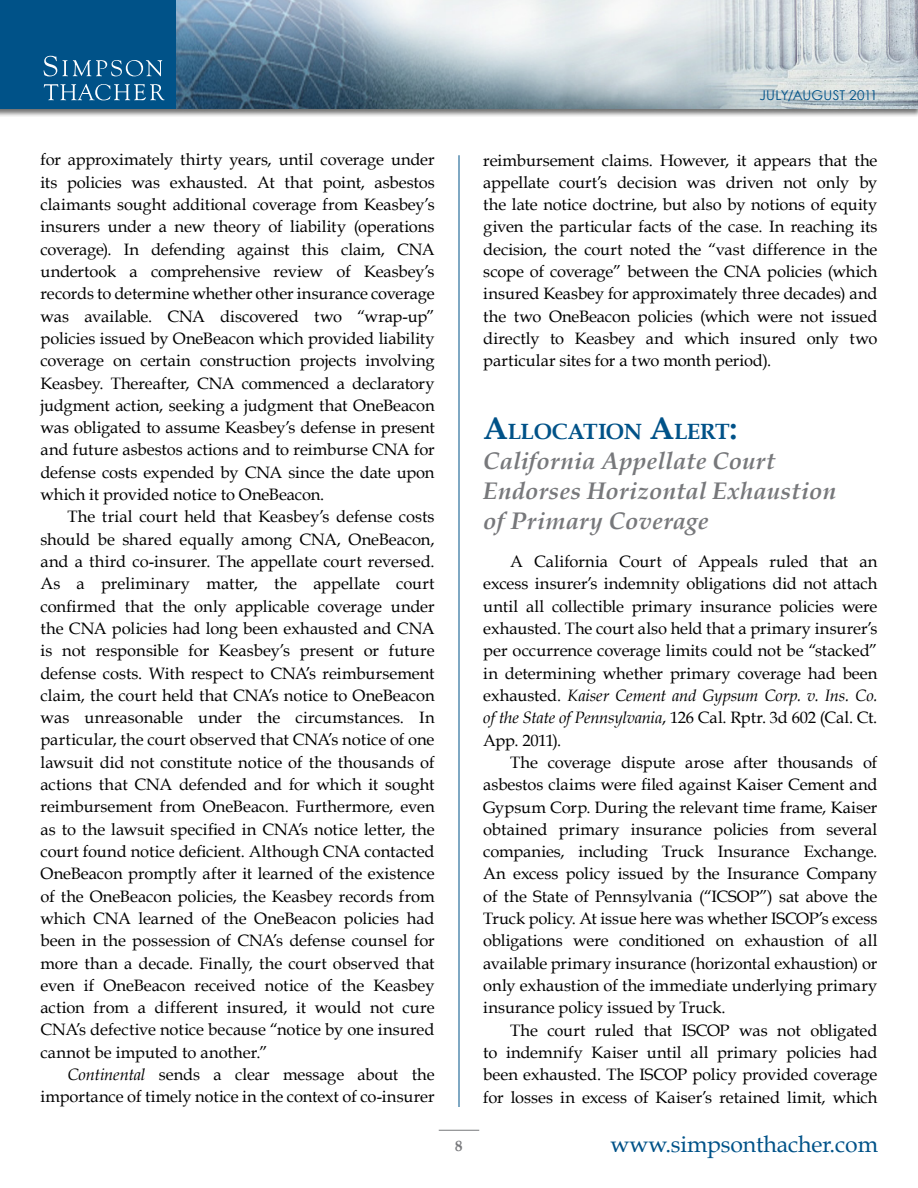
<style>
.page{position:relative;width:918px;height:1188px;background:#fff}
.page>*{position:absolute;margin:0;border:0;box-sizing:border-box;transform-origin:0 0}
.t1{font:italic 700 24px/30px "Book Antiqua";letter-spacing:.005em;color:#77787b}
.t2{font:22.95px "Book Antiqua";letter-spacing:-.005em;color:#005288}
.t3{font:700 22.05px "Book Antiqua";letter-spacing:-.025em;color:#005288}
.t4{font:16.5px/22.4px "Book Antiqua";letter-spacing:-.005em;color:#000;text-align:justify}
.t5{font:700 15px "Book Antiqua";color:#77787b}
.t6{font:13.5px "Century Gothic";letter-spacing:.015em;color:#005288}
.s1{font-style:italic}
.s2{font-size:31.5px}
</style>
<div class="page">
<hr style="left:459px;top:155px;width:1px;height:952px;background:#005288">
<hr style="left:439px;top:1130px;width:40px;height:1px;background:#77787b">
<img style="left:177px;top:0;width:741px;height:109px">
<div style="left:0;top:0;width:176px;height:109px;background:#005288"></div>
<svg style="left:44px;top:56px;width:118px;height:20px"></svg>
<svg style="left:44px;top:84px;width:121px;height:16px"></svg>
<p class="t4" style="left:41px;top:149px;width:396px">for approximately thirty years, until coverage under its policies was exhausted. At that point, asbestos claimants sought additional coverage from Keasbey’s insurers under a new theory of liability (operations coverage). In defending against this claim, CNA undertook a comprehensive review of Keasbey’s records to determine whether other insurance coverage was available. CNA discovered two “wrap-up” policies issued by OneBeacon which provided liability coverage on certain construction projects involving Keasbey. Thereafter, CNA commenced a declaratory judgment action, seeking a judgment that OneBeacon was obligated to assume Keasbey’s defense in present and future asbestos actions and to reimburse CNA for defense costs expended by CNA since the date upon which it provided notice to OneBeacon.</p>
<p class="t4" style="left:41px;top:506px;width:396px;text-indent:27px">The trial court held that Keasbey’s defense costs should be shared equally among CNA, OneBeacon, and a third co-insurer. The appellate court reversed.<br>As a preliminary matter, the appellate court confirmed that the only applicable coverage under the CNA policies had long been exhausted and CNA is not responsible for Keasbey’s present or future defense costs. With respect to CNA’s reimbursement claim, the court held that CNA’s notice to OneBeacon was unreasonable under the circumstances. In particular, the court observed that CNA’s notice of one lawsuit did not constitute notice of the thousands of actions that CNA defended and for which it sought reimbursement from OneBeacon. Furthermore, even as to the lawsuit specified in CNA’s notice letter, the court found notice deficient. Although CNA contacted OneBeacon promptly after it learned of the existence of the OneBeacon policies, the Keasbey records from which CNA learned of the OneBeacon policies had been in the possession of CNA’s defense counsel for more than a decade. Finally, the court observed that even if OneBeacon received notice of the Keasbey action from a different insured, it would not cure CNA’s defective notice because “notice by one insured cannot be imputed to another.”</p>
<p class="t4" style="left:41px;top:1063px;width:396px;text-align:right"><span class="s1">Continental</span> sends a clear message about the importance of timely notice in the context of co-insurer</p>
<p class="t5" style="left:455px;top:1137px;width:9px">8</p>
<p class="t6" style="left:759px;top:87px;width:120px">JULY/AUGUST 2011</p>
<p class="t4" style="left:483px;top:149px;width:396px">reimbursement claims. However, it appears that the appellate court’s decision was driven not only by the late notice doctrine, but also by notions of equity given the particular facts of the case. In reaching its decision, the court noted the “vast difference in the scope of coverage” between the CNA policies (which insured Keasbey for approximately three decades) and the two OneBeacon policies (which were not issued directly to Keasbey and which insured only two particular sites for a two month period).</p>
<h3 class="t3" style="left:483px;top:419px;width:256px"><span class="s2">A</span>LLOCATION <span class="s2">A</span>LERT<span class="s2">:</span></h3>
<h1 class="t1" style="left:483px;top:446px;width:354px">California Appellate Court<br>Endorses Horizontal Exhaustion of Primary Coverage</h1>
<p class="t4" style="left:483px;top:550px;width:396px;text-indent:27px">A California Court of Appeals ruled that an excess insurer’s indemnity obligations did not attach until all collectible primary insurance policies were exhausted. The court also held that a primary insurer’s per occurrence coverage limits could not be “stacked” in determining whether primary coverage had been exhausted. <span class="s1">Kaiser Cement and Gypsum Corp. v. Ins. Co. of the State of Pennsylvania</span>, 126 Cal. Rptr. 3d 602 (Cal. Ct.<br>App. 2011).</p>
<p class="t4" style="left:483px;top:751px;width:396px;text-indent:27px">The coverage dispute arose after thousands of asbestos claims were filed against Kaiser Cement and Gypsum Corp. During the relevant time frame, Kaiser obtained primary insurance policies from several companies, including Truck Insurance Exchange.<br>An excess policy issued by the Insurance Company of the State of Pennsylvania (“ICSOP”) sat above the Truck policy. At issue here was whether ISCOP’s excess obligations were conditioned on exhaustion of all available primary insurance (horizontal exhaustion) or only exhaustion of the immediate underlying primary insurance policy issued by Truck.</p>
<p class="t4" style="left:483px;top:1019px;width:396px;text-indent:27px">The court ruled that ISCOP was not obligated to indemnify Kaiser until all primary policies had been exhausted. The ISCOP policy provided coverage for losses in excess of Kaiser’s retained limit, which</p>
<h2 class="t2" style="left:610px;top:1130px;width:269px">www.simpsonthacher.com</h2>
</div>
